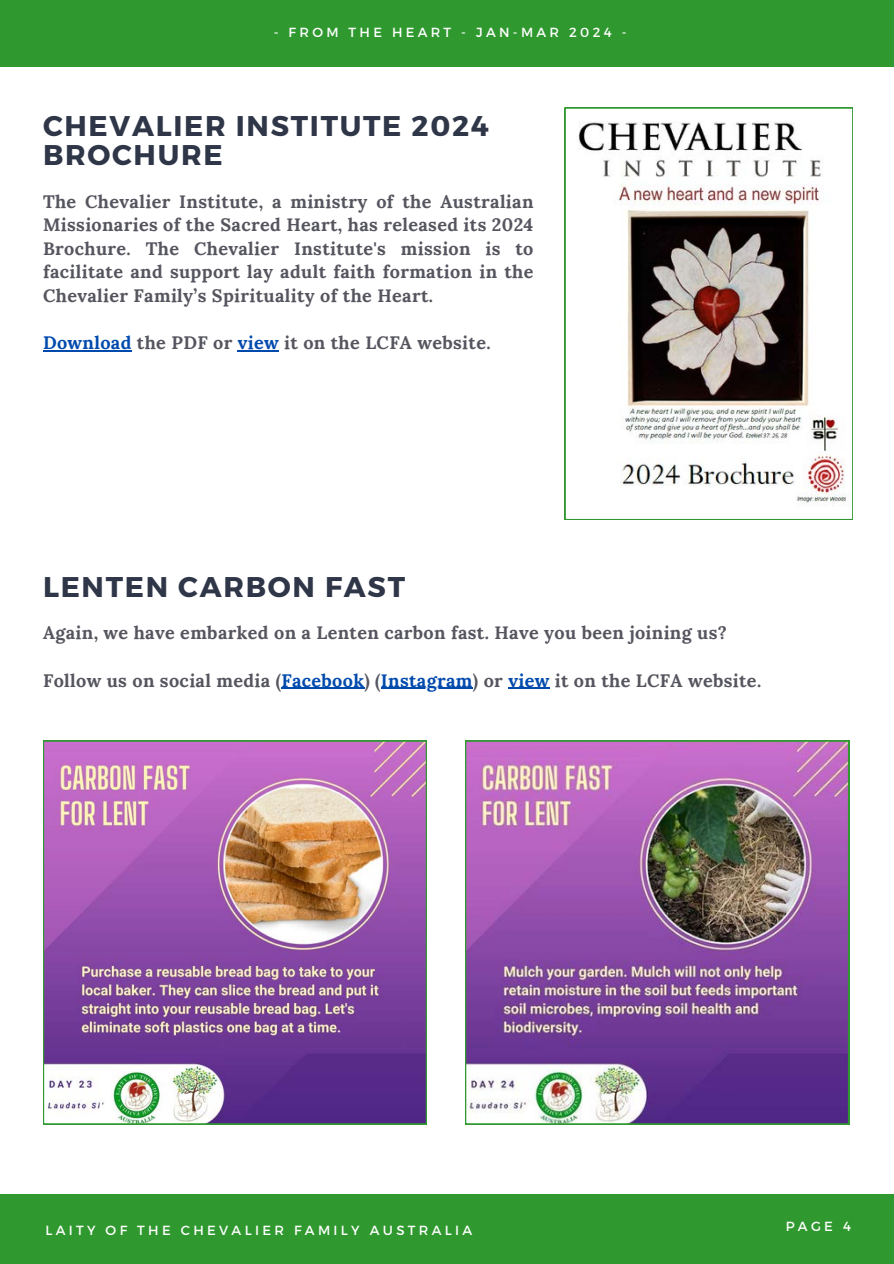
<style>
.page{position:relative;width:894px;height:1264px;background:#fff}
.page>*{position:absolute;margin:0;border:0;box-sizing:border-box;transform-origin:0 0}
.t1{font:700 28.5px/29.2px "Montserrat";letter-spacing:.06em;color:#2e3648}
.t2{font:700 18px/23.7px "Lora";letter-spacing:.02em;color:#55555f;text-align:justify}
.t3{font:13.2px "Montserrat";letter-spacing:.25em;color:#fff}
.s1{color:#004aad}
</style>
<div class="page">
<div style="left:0;top:1194px;width:893px;height:69px;background:#2f992f"></div>
<div style="left:0;top:0;width:893px;height:67px;background:#2f992f"></div>
<svg style="left:564px;top:108px;width:288px;height:411px"></svg>
<img style="left:465px;top:740px;width:383px;height:384px">
<img style="left:43px;top:740px;width:384px;height:384px">
<hr style="left:43px;top:350px;width:89px;height:1px;background:#004aad">
<hr style="left:238px;top:350px;width:41px;height:1px;background:#004aad">
<hr style="left:281px;top:688px;width:83px;height:1px;background:#004aad">
<hr style="left:381px;top:688px;width:92px;height:1px;background:#004aad">
<hr style="left:508px;top:688px;width:41px;height:1px;background:#004aad">
<p class="t3" style="left:274px;top:24px;width:354px">- FROM THE HEART - JAN-MAR 2024 -</p>
<h1 class="t1" style="left:43px;top:109px;width:447px">CHEVALIER INSTITUTE 2024<br>BROCHURE</h1>
<p class="t2" style="left:43px;top:189px;width:492px">The Chevalier Institute, a ministry of the Australian Missionaries of the Sacred Heart, has released its 2024<br>Brochure. The Chevalier Institute's mission is to facilitate and support lay adult faith formation in the Chevalier Family’s Spirituality of the Heart.</p>
<p class="t2" style="left:43px;top:331px;width:449px"><span class="s1">Download</span> the PDF or <span class="s1">view</span> it on the LCFA website.</p>
<h1 class="t1" style="left:43px;top:570px;width:363px">LENTEN CARBON FAST</h1>
<p class="t2" style="left:43px;top:621px;width:685px">Again, we have embarked on a Lenten carbon fast. Have you been joining us?</p>
<p class="t2" style="left:43px;top:668px;width:719px">Follow us on social media (<span class="s1">Facebook</span>) (<span class="s1">Instagram</span>) or <span class="s1">view</span> it on the LCFA website.</p>
<p class="t3" style="left:45px;top:1221px;width:428px">LAITY OF THE CHEVALIER FAMILY AUSTRALIA</p>
<p class="t3" style="left:785px;top:1217px;width:67px">PAGE 4</p>
</div>
